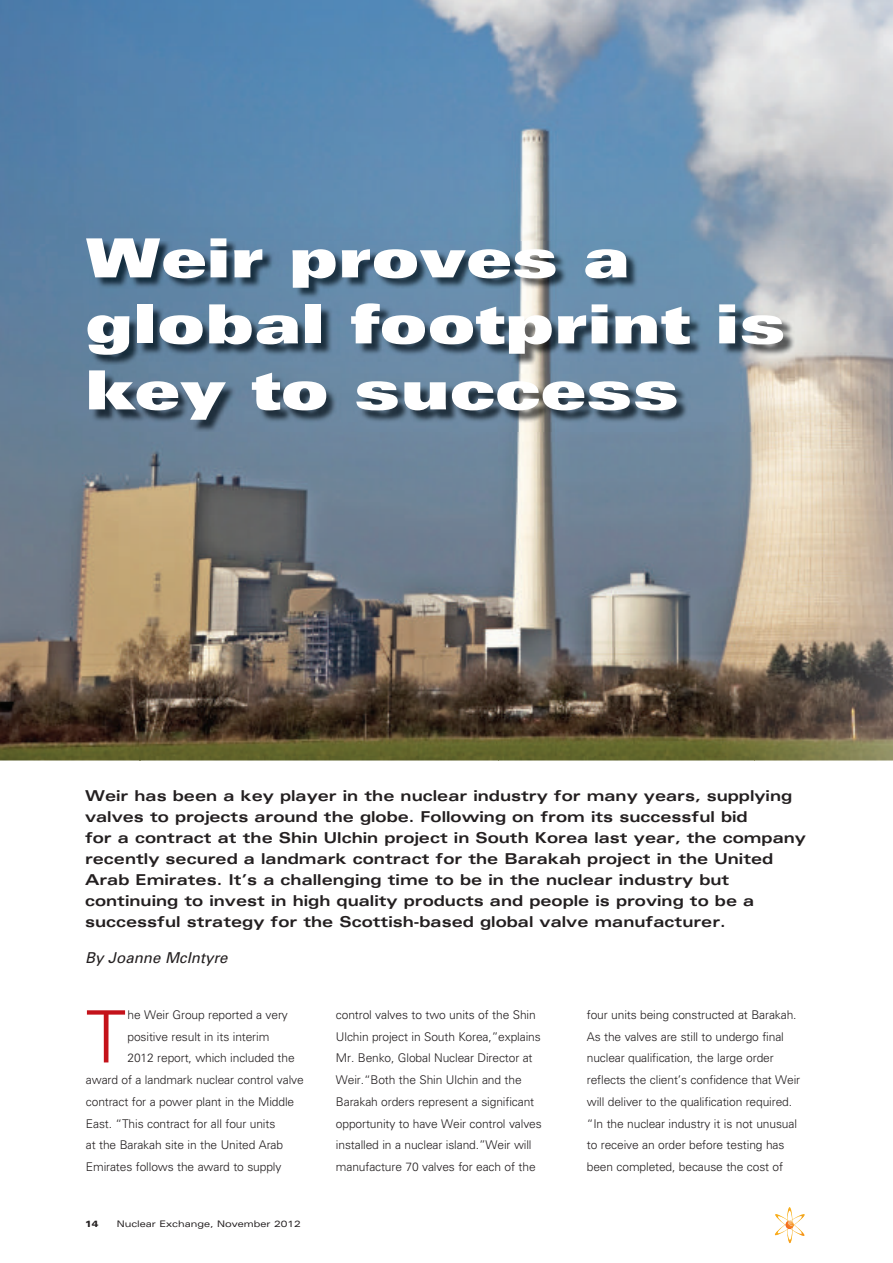
<style>
.page{position:relative;width:893px;height:1263px;background:#fff}
.page>*{position:absolute;margin:0;border:0;box-sizing:border-box;transform-origin:0 0}
.t1{font:300 72.3px "Univers";color:#c4121a}
.t2{font:900 expanded 54px/66px "Univers";color:#fff}
.t3{font:700 expanded 15px/21px "Univers";color:#231f20}
.t4{font:italic 15px "Univers";color:#231f20}
.t5{font:300 12px/21.8px "Univers";letter-spacing:-.01em;color:#231f20}
.t6{font:expanded 9px "Univers";color:#231f20}
.t7{font:900 expanded 9px "Univers";color:#231f20}
</style>
<div class="page">
<svg style="left:775px;top:1207px;width:30px;height:36px"></svg>
<img style="left:0;top:0;width:893px;height:245px">
<img style="left:0;top:245px;width:140px;height:515px">
<img style="left:755px;top:245px;width:138px;height:515px">
<img style="left:140px;top:431px;width:615px;height:329px">
<img style="left:89px;top:241px;width:706px;height:190px">
<h2 class="t2" style="left:85px;top:230px;width:702px">Weir proves a global footprint is key to success</h2>
<p class="t3" style="left:85px;top:786px;width:722px">Weir has been a key player in the nuclear industry for many years, supplying valves to projects around the globe. Following on from its successful bid<br>for a contract at the Shin Ulchin project in South Korea last year, the company recently secured a landmark contract for the Barakah project in the United Arab Emirates. It’s a challenging time to be in the nuclear industry but continuing to invest in high quality products and people is proving to be a successful strategy for the Scottish-based global valve manufacturer.</p>
<p class="t4" style="left:85px;top:952px;width:144px">By Joanne McIntyre</p>
<h1 class="t1" style="left:86px;top:1010px;width:42px">T</h1>
<p class="t5" style="left:128px;top:1005px;width:162px">he Weir Group reported a very</p>
<p class="t5" style="left:128px;top:1027px;width:143px">positive result in its interim</p>
<p class="t5" style="left:128px;top:1048px;width:169px">2012 report, which included the</p>
<p class="t5" style="left:86px;top:1070px;width:219px">award of a landmark nuclear control valve</p>
<p class="t5" style="left:86px;top:1092px;width:210px">contract for a power plant in the Middle</p>
<p class="t5" style="left:86px;top:1114px;width:191px">East. “This contract for all four units</p>
<p class="t5" style="left:86px;top:1135px;width:199px">at the Barakah site in the United Arab</p>
<p class="t5" style="left:86px;top:1157px;width:197px">Emirates follows the award to supply</p>
<p class="t7" style="left:85px;top:1220px;width:15px">14</p>
<p class="t6" style="left:117px;top:1220px;width:186px">Nuclear Exchange, November 2012</p>
<p class="t5" style="left:336px;top:1005px;width:207px">control valves to two units of the Shin Ulchin project in South Korea,”explains Mr. Benko, Global Nuclear Director at Weir.“Both the Shin Ulchin and the Barakah orders represent a significant opportunity to have Weir control valves installed in a nuclear island.”Weir will manufacture 70 valves for each of the</p>
<p class="t5" style="left:587px;top:1005px;width:215px">four units being constructed at Barakah.<br>As the valves are still to undergo final nuclear qualification, the large order reflects the client’s confidence that Weir will deliver to the qualification required. “In the nuclear industry it is not unusual to receive an order before testing has been completed, because the cost of</p>
</div>
